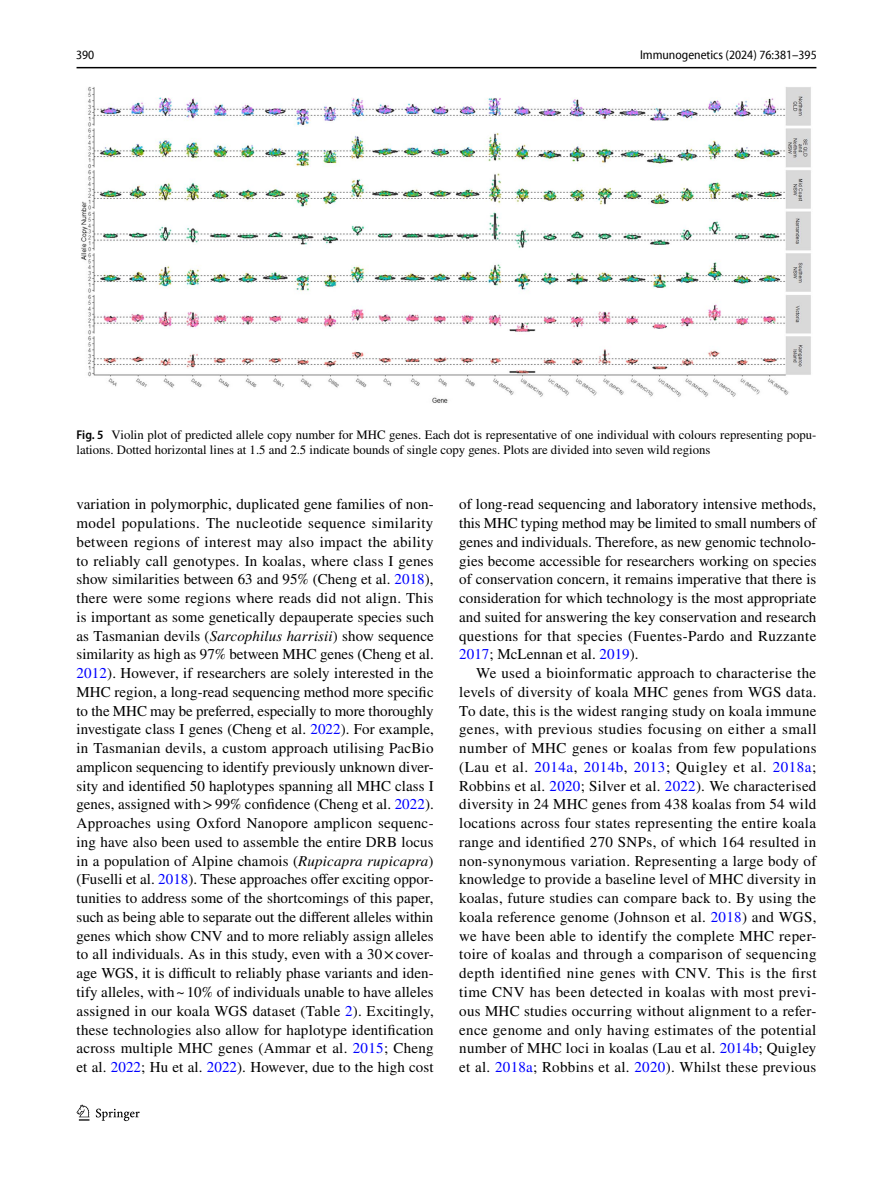
<style>
.page{position:relative;width:893px;height:1187px;background:#fff}
.page>*{position:absolute;margin:0;border:0;box-sizing:border-box;transform-origin:0 0}
.t1{font:15px/18.8px "STIX";letter-spacing:.02em;color:#000;text-align:justify}
.t2{font:12.75px/15px "STIX";color:#000}
.t3{font:semi-condensed 12.75px "Myriad Pro Unic";color:#000}
.s1{font-family:"Myriad Pro";font-weight:600;font-stretch:semi-condensed}
.s2{color:#00f}
.s3{font-style:italic}
</style>
<div class="page">
<hr style="left:77px;top:67px;width:739px;height:1px;background:#000">
<svg style="left:77px;top:1104px;width:12px;height:16px"></svg>
<svg style="left:96px;top:1108px;width:44px;height:12px"></svg>
<img style="left:81px;top:87px;width:730px;height:316px">
<p class="t3" style="left:76px;top:50px;width:20px">390</p>
<p class="t3" style="left:640px;top:50px;width:178px">Immunogenetics (2024) 76:381–395</p>
<p class="t2" style="left:77px;top:428px;width:741px"><span class="s1">Fig. 5</span> Violin plot of predicted allele copy number for MHC genes. Each dot is representative of one individual with colours representing popu&shy;lations. Dotted horizontal lines at 1.5 and 2.5 indicate bounds of single copy genes. Plots are divided into seven wild regions</p>
<p class="t1" style="left:77px;top:496px;width:359px">variation in polymorphic, duplicated gene families of non&shy;model populations. The nucleotide sequence similarity between regions of interest may also impact the ability to reliably call genotypes. In koalas, where class I genes show similarities between 63 and 95% (Cheng et al. <span class="s2">2018</span>), there were some regions where reads did not align. This is important as some genetically depauperate species such as Tasmanian devils (<span class="s3">Sarcophilus harrisii</span>) show sequence similarity as high as 97% between MHC genes (Cheng et al.<br><span class="s2">2012</span>). However, if researchers are solely interested in the MHC region, a long-read sequencing method more specific to the MHC may be preferred, especially to more thoroughly investigate class I genes (Cheng et al. <span class="s2">2022</span>). For example, in Tasmanian devils, a custom approach utilising PacBio amplicon sequencing to identify previously unknown diver&shy;sity and identified 50 haplotypes spanning all MHC class I genes, assigned with&gt;99% confidence (Cheng et al. <span class="s2">2022</span>).<br>Approaches using Oxford Nanopore amplicon sequenc&shy;ing have also been used to assemble the entire DRB locus in a population of Alpine chamois (<span class="s3">Rupicapra rupicapra</span>) (Fuselli et al. <span class="s2">2018</span>). These approaches offer exciting oppor&shy;tunities to address some of the shortcomings of this paper, such as being able to separate out the different alleles within genes which show CNV and to more reliably assign alleles to all individuals. As in this study, even with a 30×cover&shy;age WGS, it is difficult to reliably phase variants and iden&shy;tify alleles, with~10% of individuals unable to have alleles assigned in our koala WGS dataset (Table <span class="s2">2</span>). Excitingly, these technologies also allow for haplotype identification across multiple MHC genes (Ammar et al. <span class="s2">2015</span>; Cheng et al. <span class="s2">2022</span>; Hu et al. <span class="s2">2022</span>). However, due to the high cost</p>
<p class="t1" style="left:459px;top:496px;width:359px">of long-read sequencing and laboratory intensive methods, this MHC typing method may be limited to small numbers of genes and individuals. Therefore, as new genomic technolo&shy;gies become accessible for researchers working on species of conservation concern, it remains imperative that there is consideration for which technology is the most appropriate and suited for answering the key conservation and research questions for that species (Fuentes-Pardo and Ruzzante <span class="s2">2017</span>; McLennan et al. <span class="s2">2019</span>).</p>
<p class="t1" style="left:459px;top:664px;width:359px;text-indent:17px">We used a bioinformatic approach to characterise the levels of diversity of koala MHC genes from WGS data.<br>To date, this is the widest ranging study on koala immune genes, with previous studies focusing on either a small number of MHC genes or koalas from few populations (Lau et al. <span class="s2">2014a</span>, <span class="s2">2014b</span>, <span class="s2">2013</span>; Quigley et al. <span class="s2">2018a</span>; Robbins et al. <span class="s2">2020</span>; Silver et al. <span class="s2">2022</span>). We characterised diversity in 24 MHC genes from 438 koalas from 54 wild locations across four states representing the entire koala range and identified 270 SNPs, of which 164 resulted in non-synonymous variation. Representing a large body of knowledge to provide a baseline level of MHC diversity in koalas, future studies can compare back to. By using the koala reference genome (Johnson et al. <span class="s2">2018</span>) and WGS, we have been able to identify the complete MHC reper&shy;toire of koalas and through a comparison of sequencing depth identified nine genes with CNV. This is the first time CNV has been detected in koalas with most previ&shy;ous MHC studies occurring without alignment to a refer&shy;ence genome and only having estimates of the potential number of MHC loci in koalas (Lau et al. <span class="s2">2014b</span>; Quigley et al. <span class="s2">2018a</span>; Robbins et al. <span class="s2">2020</span>). Whilst these previous</p>
</div>
